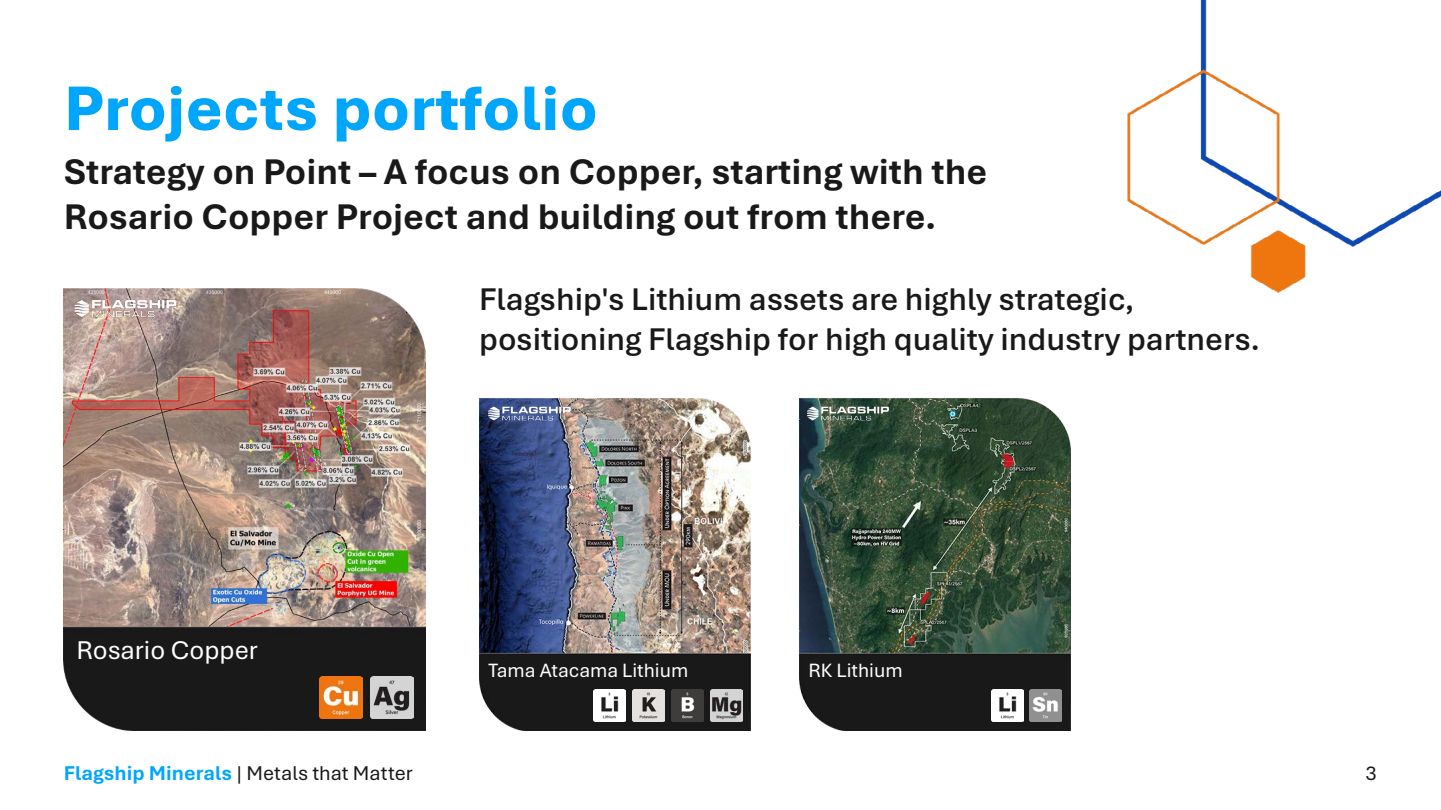
<style>
.page{position:relative;width:1441px;height:810px;background:#fff}
.page>*{position:absolute;margin:0;border:0;box-sizing:border-box;transform-origin:0 0}
.t1{font:800 66px "Aptos";color:#00a6fc}
.t2{font:700 37.5px/45px "Aptos";color:#191919}
.t3{font:600 33px/39.6px "Aptos";color:#191919}
.t4{font:27px "Aptos";color:#fff}
.t5{font:21px "Aptos";color:#191919}
.t6{font:20.25px "Aptos";color:#fff}
.s1{font-weight:700;color:#00a6fc}
</style>
<div class="page">
<img style="left:1127px;top:0;width:313px;height:293px">
<img style="left:64px;top:288px;width:361px;height:443px">
<img style="left:479px;top:399px;width:271px;height:332px">
<img style="left:799px;top:399px;width:271px;height:332px">
<img style="left:371px;top:676px;width:42px;height:43px">
<img style="left:319px;top:676px;width:43px;height:43px">
<img style="left:671px;top:690px;width:32px;height:32px">
<img style="left:632px;top:690px;width:32px;height:32px">
<img style="left:593px;top:690px;width:32px;height:32px">
<img style="left:1029px;top:690px;width:32px;height:32px">
<img style="left:991px;top:690px;width:31px;height:32px">
<img style="left:710px;top:690px;width:32px;height:32px">
<img style="left:72px;top:297px;width:107px;height:22px">
<img style="left:487px;top:405px;width:85px;height:18px">
<img style="left:805px;top:405px;width:85px;height:17px">
<h1 class="t1" style="left:64px;top:63px;width:535px">Projects portfolio</h1>
<p class="t2" style="left:64px;top:148px;width:924px">Strategy on Point – A focus on Copper, starting with the<br>Rosario Copper Project and building out from there.</p>
<p class="t4" style="left:77px;top:631px;width:183px">Rosario Copper</p>
<p class="t3" style="left:479px;top:278px;width:782px">Flagship's Lithium assets are highly strategic, positioning Flagship for high quality industry partners.</p>
<p class="t6" style="left:488px;top:656px;width:201px">Tama Atacama Lithium</p>
<p class="t6" style="left:808px;top:656px;width:95px">RK Lithium</p>
<p class="t5" style="left:64px;top:759px;width:350px"><span class="s1">Flagship Minerals</span> | Metals that Matter</p>
<p class="t5" style="left:1365px;top:759px;width:13px">3</p>
</div>
